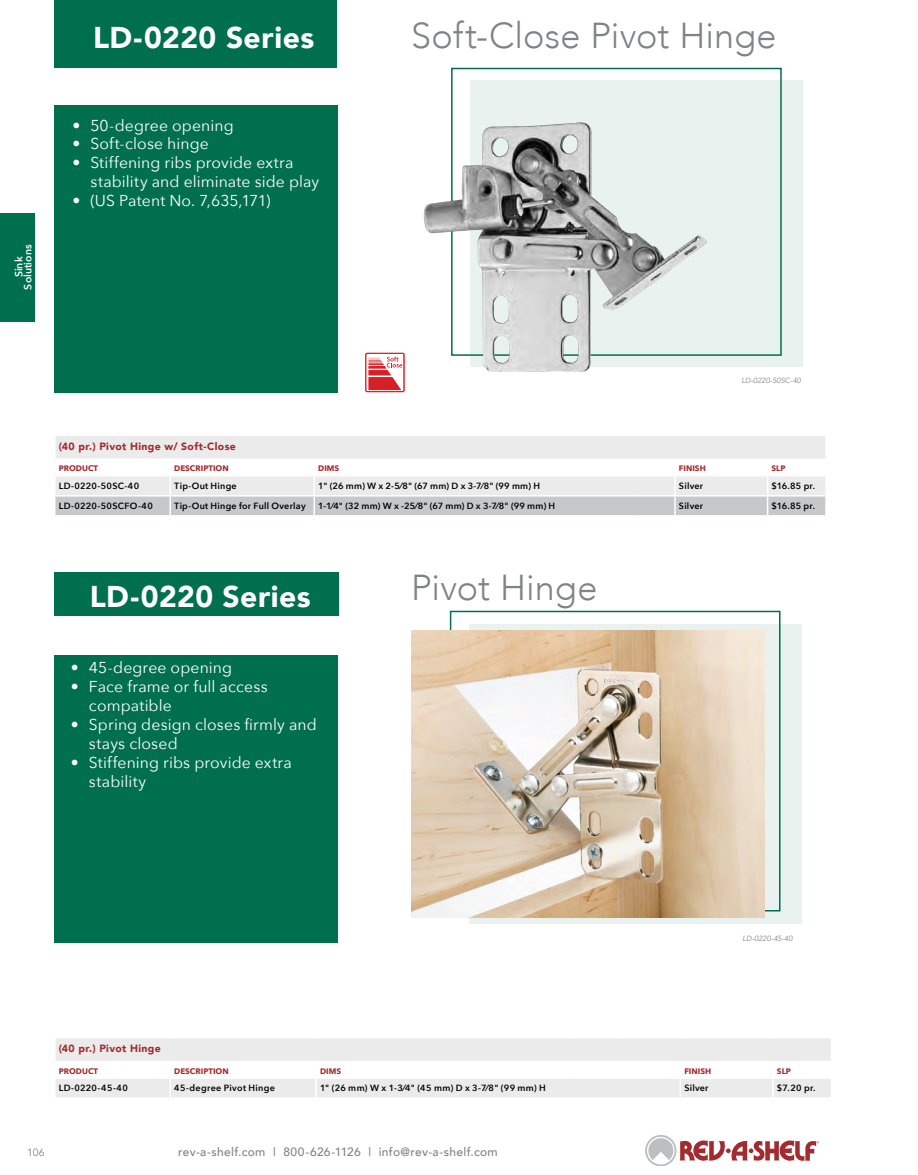
<style>
.page{position:relative;width:918px;height:1175px;background:#fff}
.page>*{position:absolute;margin:0;border:0;box-sizing:border-box;transform-origin:0 0}
.Page_Header{font:300 36px "Avenir";color:#808285}
.Series_Name{font:900 30px "Avenir";letter-spacing:.015em;color:#fff}
.Bullets{font:15.75px/18.9px "Avenir Next";letter-spacing:.005em;color:#fff}
.t1{font:500 12px "Avenir";letter-spacing:.03em;color:#808285}
.Chart_Heading{font:900 10.5px "Avenir";letter-spacing:.035em;color:#a32a2e}
.t2{font:600 10.5px/9px "Avenir Next";color:#fff;text-align:center}
.t3{font:10.5px "Avenir";color:#808285}
.Table_copy{font:600 9px "Avenir Next";letter-spacing:.03em;color:#000}
.Chart_Part{font:600 9px "Avenir Next";letter-spacing:.035em;color:#000}
.t4{font:700 7.95px "Avenir Next";color:#a32a2e}
.t5{font:italic 7.5px "Avenir";color:#808285}
</style>
<div class="page">
<div style="left:54px;top:0;width:283px;height:68px;background:#006f4e"></div>
<div style="left:0;top:213px;width:35px;height:108px;background:#006f4e"></div>
<svg style="left:645px;top:1135px;width:174px;height:30px"></svg>
<div style="left:54px;top:105px;width:283px;height:288px;background:#006f4e"></div>
<div style="left:54px;top:655px;width:283px;height:287px;background:#006f4e"></div>
<div style="left:470px;top:80px;width:333px;height:287px;background:#e9f2ef"></div>
<div style="left:469px;top:624px;width:333px;height:299px;background:#e9f2ef"></div>
<div style="left:451px;top:68px;width:331px;height:288px;border:2px solid #006f4e"></div>
<img style="left:423px;top:105px;width:292px;height:267px">
<img style="left:411px;top:630px;width:354px;height:287px">
<div style="left:54px;top:572px;width:284px;height:43px;background:#006f4e"></div>
<div style="left:56px;top:436px;width:769px;height:22px;background:#ebebec"></div>
<svg style="left:55px;top:476px;width:771px;height:40px;background:#dcdcdd"></svg>
<svg style="left:56px;top:1038px;width:775px;height:59px"></svg>
<div style="left:365px;top:353px;width:40px;height:39px;border:1px solid #d81f26"></div>
<svg style="left:368px;top:356px;width:34px;height:34px"></svg>
<p class="Series_Name" style="left:93px;top:11px;width:223px">LD-0220 Series</p>
<p class="Page_Header" style="left:411px;top:14px;width:367px">Soft-Close Pivot Hinge</p>
<p class="t2" style="left:14px;top:289px;width:46px;rotate:-90deg">Sink<br>Solutions</p>
<p class="Bullets" style="left:72px;top:115px;width:163px">• 50-degree opening</p>
<p class="Bullets" style="left:72px;top:134px;width:138px">• Soft-close hinge</p>
<p class="Bullets" style="left:90px;top:153px;width:230px;text-indent:-18px">• Stiffening ribs provide extra stability and eliminate side play</p>
<p class="Bullets" style="left:72px;top:190px;width:200px">• (US Patent No. 7,635,171)</p>
<p class="t5" style="left:741px;top:376px;width:61px">LD-0220-50SC-40</p>
<p class="Chart_Heading" style="left:59px;top:437px;width:179px">(40 pr.) Pivot Hinge w/ Soft-Close</p>
<p class="t4" style="left:59px;top:461px;width:41px">PRODUCT</p>
<p class="t4" style="left:174px;top:461px;width:56px">DESCRIPTION</p>
<p class="t4" style="left:318px;top:461px;width:23px">DIMS</p>
<p class="t4" style="left:679px;top:461px;width:28px">FINISH</p>
<p class="t4" style="left:772px;top:461px;width:16px">SLP</p>
<p class="Chart_Part" style="left:59px;top:478px;width:82px">LD-0220-50SC-40</p>
<p class="Table_copy" style="left:174px;top:478px;width:64px">Tip-Out Hinge</p>
<p class="Table_copy" style="left:318px;top:478px;width:223px">1" (26 mm) W x 2-5⁄8" (67 mm) D x 3-7⁄8" (99 mm) H</p>
<p class="Table_copy" style="left:679px;top:478px;width:26px">Silver</p>
<p class="Table_copy" style="left:772px;top:478px;width:45px">$16.85 pr.</p>
<p class="Chart_Part" style="left:59px;top:498px;width:96px">LD-0220-50SCFO-40</p>
<p class="Table_copy" style="left:174px;top:498px;width:133px">Tip-Out Hinge for Full Overlay</p>
<p class="Table_copy" style="left:318px;top:498px;width:239px">1-1⁄4" (32 mm) W x -25⁄8" (67 mm) D x 3-7⁄8" (99 mm) H</p>
<p class="Table_copy" style="left:679px;top:498px;width:26px">Silver</p>
<p class="Table_copy" style="left:772px;top:498px;width:45px">$16.85 pr.</p>
<p class="Series_Name" style="left:90px;top:571px;width:223px">LD-0220 Series</p>
<p class="Page_Header" style="left:411px;top:566px;width:188px">Pivot Hinge</p>
<p class="Bullets" style="left:71px;top:658px;width:163px">• 45-degree opening</p>
<p class="Bullets" style="left:89px;top:676px;width:180px;text-indent:-18px">• Face frame or full access compatible</p>
<p class="Bullets" style="left:89px;top:714px;width:229px;text-indent:-18px">• Spring design closes firmly and stays closed</p>
<p class="Bullets" style="left:89px;top:752px;width:205px;text-indent:-18px">• Stiffening ribs provide extra stability</p>
<p class="t5" style="left:742px;top:934px;width:52px">LD-0220-45-40</p>
<p class="Chart_Heading" style="left:59px;top:1039px;width:104px">(40 pr.) Pivot Hinge</p>
<p class="t4" style="left:59px;top:1063px;width:41px">PRODUCT</p>
<p class="t4" style="left:174px;top:1063px;width:56px">DESCRIPTION</p>
<p class="t4" style="left:320px;top:1063px;width:23px">DIMS</p>
<p class="t4" style="left:684px;top:1063px;width:28px">FINISH</p>
<p class="t4" style="left:777px;top:1063px;width:16px">SLP</p>
<p class="Chart_Part" style="left:59px;top:1080px;width:71px">LD-0220-45-40</p>
<p class="Chart_Part" style="left:174px;top:1080px;width:102px">45-degree Pivot Hinge</p>
<p class="Chart_Part" style="left:320px;top:1080px;width:227px">1" (26 mm) W x 1-3⁄4" (45 mm) D x 3-7⁄8" (99 mm) H</p>
<p class="Table_copy" style="left:684px;top:1080px;width:26px">Silver</p>
<p class="Chart_Part" style="left:777px;top:1080px;width:40px">$7.20 pr.</p>
<p class="t3" style="left:27px;top:1145px;width:19px">106</p>
<p class="t1" style="left:178px;top:1141px;width:321px">rev-a-shelf.com | 800-626-1126 | info@rev-a-shelf.com</p>
</div>
